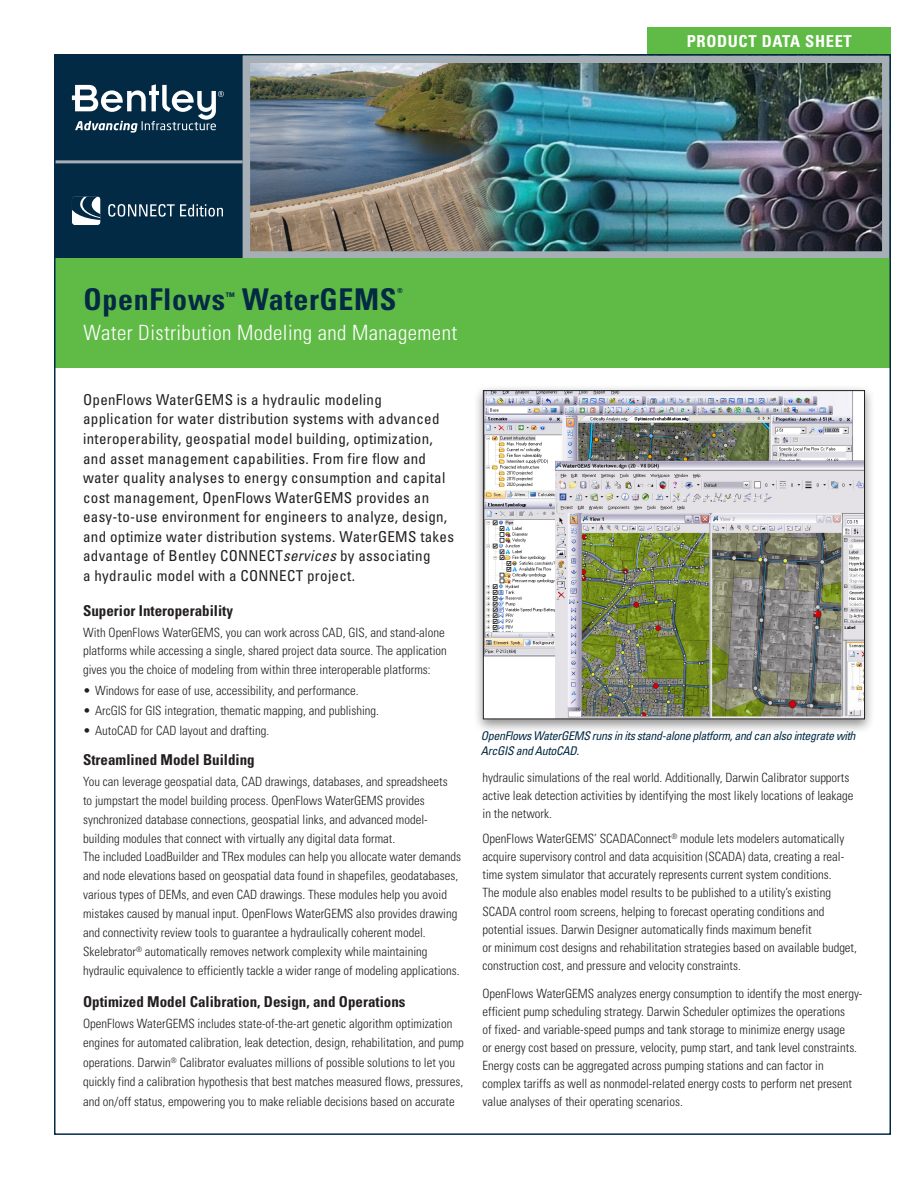
<style>
.page{position:relative;width:918px;height:1188px;background:#fff}
.page>*{position:absolute;margin:0;border:0;box-sizing:border-box;transform-origin:0 0}
.S__Title{font:700 condensed 30px "Univers";letter-spacing:.02em;color:#032a44}
.t1{font:300 condensed 21px "Univers";letter-spacing:.02em;color:#fff}
.t2{font:700 condensed 16.5px "Univers";letter-spacing:.04em;color:#fff}
.P__Intro_Copy{font:condensed 15px/19.5px "Univers";letter-spacing:.02em;color:#231f20}
.S__Body_Sub-Heads{font:700 condensed 15px "Univers";color:#231f20}
.S__Body_copy{font:300 condensed 12.75px/18px "Univers";color:#231f20}
.S__Image_captions{font:italic condensed 12px/14.4px "Univers";letter-spacing:-.03em;color:#032a44}
.S__Title-2{font:700 condensed 10.5px "Univers";color:#032a44}
.S__Title-3{font:700 condensed 7.05px "Univers";color:#032a44}
.s1{font-style:italic}
</style>
<div class="page">
<div style="left:648px;top:27px;width:243px;height:27px;background:#60bb46"></div>
<div style="left:55px;top:55px;width:188px;height:105px;background:#032a44"></div>
<div style="left:55px;top:161px;width:188px;height:97px;background:#032a44"></div>
<hr style="left:55px;top:160px;width:188px;height:3px;background:#a6afb6">
<svg style="left:108px;top:204px;width:115px;height:13px"></svg>
<svg style="left:72px;top:196px;width:29px;height:29px"></svg>
<svg style="left:72px;top:84px;width:152px;height:49px"></svg>
<img style="left:252px;top:65px;width:629px;height:185px">
<div style="left:243px;top:56px;width:647px;height:203px;border:8px solid #a6afb6"></div>
<div style="left:55px;top:258px;width:836px;height:110px;background:#60bb46"></div>
<div style="left:473px;top:385px;width:402px;height:349px;background:#231f20;opacity:.5"></div>
<img style="left:485px;top:392px;width:378px;height:325px">
<div style="left:483px;top:390px;width:382px;height:329px;border:1px solid #231f20"></div>
<p class="t2" style="left:687px;top:31px;width:167px">PRODUCT DATA SHEET</p>
<p class="S__Title" style="left:84px;top:281px;width:143px">OpenFlows</p>
<p class="S__Title-2" style="left:226px;top:290px;width:11px">™</p>
<p class="S__Title" style="left:242px;top:281px;width:156px">WaterGEMS</p>
<p class="S__Title-3" style="left:397px;top:286px;width:7px">®</p>
<p class="t1" style="left:84px;top:320px;width:375px">Water Distribution Modeling and Management</p>
<p class="P__Intro_Copy" style="left:83px;top:390px;width:372px">OpenFlows WaterGEMS is a hydraulic modeling application for water distribution systems with advanced interoperability, geospatial model building, optimization, and asset management capabilities. From fire flow and water quality analyses to energy consumption and capital cost management, OpenFlows WaterGEMS provides an easy-to-use environment for engineers to analyze, design, and optimize water distribution systems. WaterGEMS takes advantage of Bentley CONNECT<span class="s1">services</span> by associating<br>a hydraulic model with a CONNECT project.</p>
<p class="S__Body_Sub-Heads" style="left:83px;top:601px;width:151px">Superior Interoperability</p>
<p class="S__Body_copy" style="left:83px;top:623px;width:365px;line-height:18.8px">With OpenFlows WaterGEMS, you can work across CAD, GIS, and stand-alone platforms while accessing a single, shared project data source. The application gives you the choice of modeling from within three interoperable platforms:</p>
<p class="S__Body_copy" style="left:83px;top:681px;width:277px">• Windows for ease of use, accessibility, and performance.</p>
<p class="S__Body_copy" style="left:83px;top:701px;width:297px">• ArcGIS for GIS integration, thematic mapping, and publishing.</p>
<p class="S__Body_copy" style="left:83px;top:722px;width:188px">• AutoCAD for CAD layout and drafting.</p>
<p class="S__Body_Sub-Heads" style="left:83px;top:751px;width:173px">Streamlined Model Building</p>
<p class="S__Body_copy" style="left:83px;top:772px;width:379px;line-height:18.9px">You can leverage geospatial data, CAD drawings, databases, and spreadsheets<br>to jumpstart the model building process. OpenFlows WaterGEMS provides synchronized database connections, geospatial links, and advanced model&shy;building modules that connect with virtually any digital data format.<br>The included LoadBuilder and TRex modules can help you allocate water demands and node elevations based on geospatial data found in shapefiles, geodatabases, various types of DEMs, and even CAD drawings. These modules help you avoid mistakes caused by manual input. OpenFlows WaterGEMS also provides drawing and connectivity review tools to guarantee a hydraulically coherent model.<br>Skelebrator<sup>®</sup> automatically removes network complexity while maintaining hydraulic equivalence to efficiently tackle a wider range of modeling applications.</p>
<p class="S__Body_Sub-Heads" style="left:83px;top:993px;width:324px">Optimized Model Calibration, Design, and Operations</p>
<p class="S__Body_copy" style="left:83px;top:1014px;width:382px;line-height:19.4px">OpenFlows WaterGEMS includes state-of-the-art genetic algorithm optimization engines for automated calibration, leak detection, design, rehabilitation, and pump operations. Darwin<sup>®</sup> Calibrator evaluates millions of possible solutions to let you quickly find a calibration hypothesis that best matches measured flows, pressures, and on/off status, empowering you to make reliable decisions based on accurate</p>
<p class="S__Image_captions" style="left:481px;top:729px;width:376px">OpenFlows WaterGEMS runs in its stand-alone platform, and can also integrate with<br>ArcGIS and AutoCAD.</p>
<p class="S__Body_copy" style="left:483px;top:769px;width:372px">hydraulic simulations of the real world. Additionally, Darwin Calibrator supports active leak detection activities by identifying the most likely locations of leakage in the network.</p>
<p class="S__Body_copy" style="left:483px;top:830px;width:376px">OpenFlows WaterGEMS’ SCADAConnect<sup>®</sup> module lets modelers automatically acquire supervisory control and data acquisition (SCADA) data, creating a real&shy;time system simulator that accurately represents current system conditions.<br>The module also enables model results to be published to a utility’s existing SCADA control room screens, helping to forecast operating conditions and potential issues. Darwin Designer automatically finds maximum benefit<br>or minimum cost designs and rehabilitation strategies based on available budget, construction cost, and pressure and velocity constraints.</p>
<p class="S__Body_copy" style="left:483px;top:984px;width:381px">OpenFlows WaterGEMS analyzes energy consumption to identify the most energy&shy;efficient pump scheduling strategy. Darwin Scheduler optimizes the operations<br>of fixed- and variable-speed pumps and tank storage to minimize energy usage<br>or energy cost based on pressure, velocity, pump start, and tank level constraints.<br>Energy costs can be aggregated across pumping stations and can factor in complex tariffs as well as nonmodel-related energy costs to perform net present value analyses of their operating scenarios.</p>
</div>
